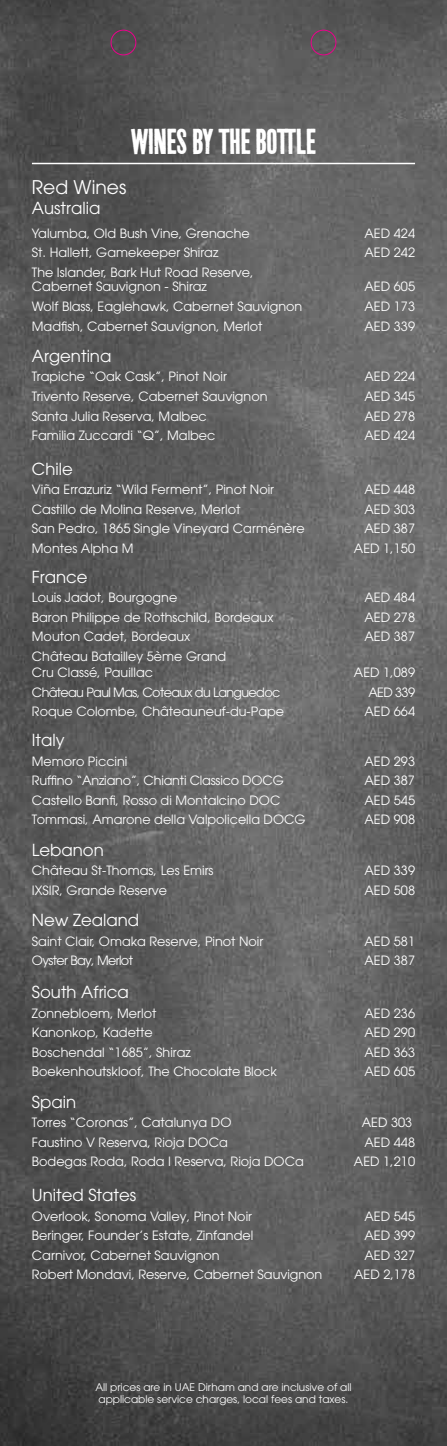
<style>
.page{position:relative;width:447px;height:1446px;background:#fff}
.page>*{position:absolute;margin:0;border:0;box-sizing:border-box;transform-origin:0 0}
.t1{font:36px "Prison Pro AOE";color:#fff}
.t2{font:18.75px "Avant Garde LT";color:#fff}
.t3{font:16.5px "Avant Garde LT";color:#fff}
.t4{font:12.75px/14.7px "Avant Garde LT";color:#fff}
.t5{font:12.75px "Avant Garde LT";letter-spacing:-.05em;color:#fff}
.t6{font:10.5px/12px "Avant Garde LT";color:#fff}
</style>
<div class="page">
<img style="left:0;top:0;width:446px;height:1446px">
<hr style="left:32px;top:163px;width:383px;height:1px;background:#fff">
<div style="left:111px;top:30px;width:25px;height:25px;border:1px solid #ec008c;border-radius:50%"></div>
<div style="left:310px;top:30px;width:26px;height:25px;border:1px solid #ec008c;border-radius:50%"></div>
<h1 class="t1" style="left:131px;top:119px;width:186px">WINES BY THE BOTTLE</h1>
<h2 class="t2" style="left:32px;top:176px;width:96px">Red Wines</h2>
<p class="t3" style="left:32px;top:198px;width:70px">Australia</p>
<p class="t4" style="left:32px;top:226px;width:219px">Yalumba, Old Bush Vine, Grenache</p>
<p class="t4" style="left:364px;top:226px;width:52px">AED 424</p>
<p class="t4" style="left:32px;top:245px;width:188px">St. Hallett, Gamekeeper Shiraz</p>
<p class="t4" style="left:364px;top:245px;width:52px">AED 242</p>
<p class="t4" style="left:32px;top:265px;width:223px">The Islander, Bark Hut Road Reserve,<br>Cabernet Sauvignon - Shiraz</p>
<p class="t4" style="left:364px;top:279px;width:52px">AED 605</p>
<p class="t4" style="left:32px;top:299px;width:272px">Wolf Blass, Eaglehawk, Cabernet Sauvignon</p>
<p class="t4" style="left:364px;top:299px;width:52px">AED 173</p>
<p class="t4" style="left:32px;top:318px;width:232px">Madfish, Cabernet Sauvignon, Merlot</p>
<p class="t4" style="left:364px;top:318px;width:52px">AED 339</p>
<p class="t3" style="left:32px;top:346px;width:81px">Argentina</p>
<p class="t4" style="left:32px;top:369px;width:196px">Trapiche “Oak Cask”, Pinot Noir</p>
<p class="t4" style="left:364px;top:369px;width:52px">AED 224</p>
<p class="t4" style="left:32px;top:389px;width:237px">Trivento Reserve, Cabernet Sauvignon</p>
<p class="t4" style="left:364px;top:389px;width:52px">AED 345</p>
<p class="t4" style="left:32px;top:408px;width:176px">Santa Julia Reserva, Malbec</p>
<p class="t4" style="left:364px;top:408px;width:52px">AED 278</p>
<p class="t4" style="left:32px;top:428px;width:185px">Familia Zuccardi “Q”, Malbec</p>
<p class="t4" style="left:364px;top:428px;width:52px">AED 424</p>
<p class="t3" style="left:32px;top:459px;width:42px">Chile</p>
<p class="t4" style="left:32px;top:482px;width:243px">Viña Errazuriz “Wild Ferment”, Pinot Noir</p>
<p class="t4" style="left:364px;top:482px;width:52px">AED 448</p>
<p class="t4" style="left:32px;top:502px;width:210px">Castillo de Molina Reserve, Merlot</p>
<p class="t4" style="left:364px;top:502px;width:52px">AED 303</p>
<p class="t4" style="left:32px;top:521px;width:274px">San Pedro, 1865 Single Vineyard Carménère</p>
<p class="t4" style="left:364px;top:521px;width:52px">AED 387</p>
<p class="t4" style="left:32px;top:541px;width:103px">Montes Alpha M</p>
<p class="t4" style="left:353px;top:541px;width:63px">AED 1,150</p>
<p class="t3" style="left:32px;top:567px;width:57px">France</p>
<p class="t4" style="left:32px;top:590px;width:147px">Louis Jadot, Bourgogne</p>
<p class="t4" style="left:364px;top:590px;width:52px">AED 484</p>
<p class="t4" style="left:32px;top:610px;width:243px">Baron Philippe de Rothschild, Bordeaux</p>
<p class="t4" style="left:364px;top:610px;width:52px">AED 278</p>
<p class="t4" style="left:32px;top:629px;width:160px">Mouton Cadet, Bordeaux</p>
<p class="t4" style="left:364px;top:629px;width:52px">AED 387</p>
<p class="t4" style="left:32px;top:648px;width:196px;line-height:16.2px">Château Batailley 5ème Grand<br>Cru Classé, Pauillac</p>
<p class="t4" style="left:353px;top:665px;width:63px">AED 1,089</p>
<p class="t5" style="left:32px;top:684px;width:250px">Château Paul Mas, Coteaux du Languedoc</p>
<p class="t4" style="left:368px;top:685px;width:48px">AED 339</p>
<p class="t4" style="left:32px;top:704px;width:253px">Roque Colombe, Châteauneuf-du-Pape</p>
<p class="t4" style="left:364px;top:704px;width:52px">AED 664</p>
<p class="t3" style="left:32px;top:730px;width:34px">Italy</p>
<p class="t4" style="left:32px;top:754px;width:97px">Memoro Piccini</p>
<p class="t4" style="left:364px;top:754px;width:52px">AED 293</p>
<p class="t4" style="left:32px;top:773px;width:253px">Ruffino “Anziano”, Chianti Classico DOCG</p>
<p class="t4" style="left:364px;top:773px;width:52px">AED 387</p>
<p class="t4" style="left:32px;top:793px;width:250px">Castello Banfi, Rosso di Montalcino DOC</p>
<p class="t4" style="left:364px;top:793px;width:52px">AED 545</p>
<p class="t4" style="left:32px;top:812px;width:275px">Tommasi, Amarone della Valpolicella DOCG</p>
<p class="t4" style="left:364px;top:812px;width:52px">AED 908</p>
<p class="t3" style="left:32px;top:840px;width:73px">Lebanon</p>
<p class="t4" style="left:32px;top:863px;width:183px">Château St-Thomas, Les Emirs</p>
<p class="t4" style="left:364px;top:863px;width:52px">AED 339</p>
<p class="t4" style="left:32px;top:883px;width:137px">IXSIR, Grande Reserve</p>
<p class="t4" style="left:364px;top:883px;width:52px">AED 508</p>
<p class="t3" style="left:32px;top:910px;width:109px">New Zealand</p>
<p class="t4" style="left:32px;top:933px;width:233px">Saint Clair, Omaka Reserve, Pinot Noir</p>
<p class="t4" style="left:364px;top:933px;width:52px">AED 581</p>
<p class="t5" style="left:32px;top:953px;width:102px">Oyster Bay, Merlot</p>
<p class="t4" style="left:364px;top:953px;width:52px">AED 387</p>
<p class="t3" style="left:32px;top:982px;width:98px">South Africa</p>
<p class="t4" style="left:32px;top:1006px;width:126px">Zonnebloem, Merlot</p>
<p class="t4" style="left:364px;top:1006px;width:52px">AED 236</p>
<p class="t4" style="left:32px;top:1025px;width:122px">Kanonkop, Kadette</p>
<p class="t4" style="left:364px;top:1025px;width:52px">AED 290</p>
<p class="t4" style="left:32px;top:1045px;width:160px">Boschendal “1685”, Shiraz</p>
<p class="t4" style="left:364px;top:1045px;width:52px">AED 363</p>
<p class="t4" style="left:32px;top:1064px;width:246px">Boekenhoutskloof, The Chocolate Block</p>
<p class="t4" style="left:364px;top:1064px;width:52px">AED 605</p>
<p class="t3" style="left:32px;top:1092px;width:46px">Spain</p>
<p class="t4" style="left:32px;top:1115px;width:201px">Torres “Coronas”, Catalunya DO</p>
<p class="t4" style="left:361px;top:1115px;width:52px">AED 303</p>
<p class="t4" style="left:32px;top:1135px;width:197px">Faustino V Reserva, Rioja DOCa</p>
<p class="t4" style="left:364px;top:1135px;width:52px">AED 448</p>
<p class="t4" style="left:32px;top:1154px;width:273px">Bodegas Roda, Roda I Reserva, Rioja DOCa</p>
<p class="t4" style="left:353px;top:1154px;width:63px">AED 1,210</p>
<p class="t3" style="left:32px;top:1185px;width:106px">United States</p>
<p class="t4" style="left:32px;top:1208px;width:221px">Overlook, Sonoma Valley, Pinot Noir</p>
<p class="t4" style="left:364px;top:1208px;width:52px">AED 545</p>
<p class="t4" style="left:32px;top:1228px;width:223px">Beringer, Founder’s Estate, Zinfandel</p>
<p class="t4" style="left:364px;top:1228px;width:52px">AED 399</p>
<p class="t4" style="left:32px;top:1247px;width:189px">Carnivor, Cabernet Sauvignon</p>
<p class="t4" style="left:364px;top:1247px;width:52px">AED 327</p>
<p class="t4" style="left:32px;top:1267px;width:292px">Robert Mondavi, Reserve, Cabernet Sauvignon</p>
<p class="t4" style="left:354px;top:1267px;width:62px">AED 2,178</p>
<p class="t6" style="left:95px;top:1381px;width:257px">All prices are in UAE Dirham and are inclusive of all applicable service charges, local fees and taxes.</p>
</div>
